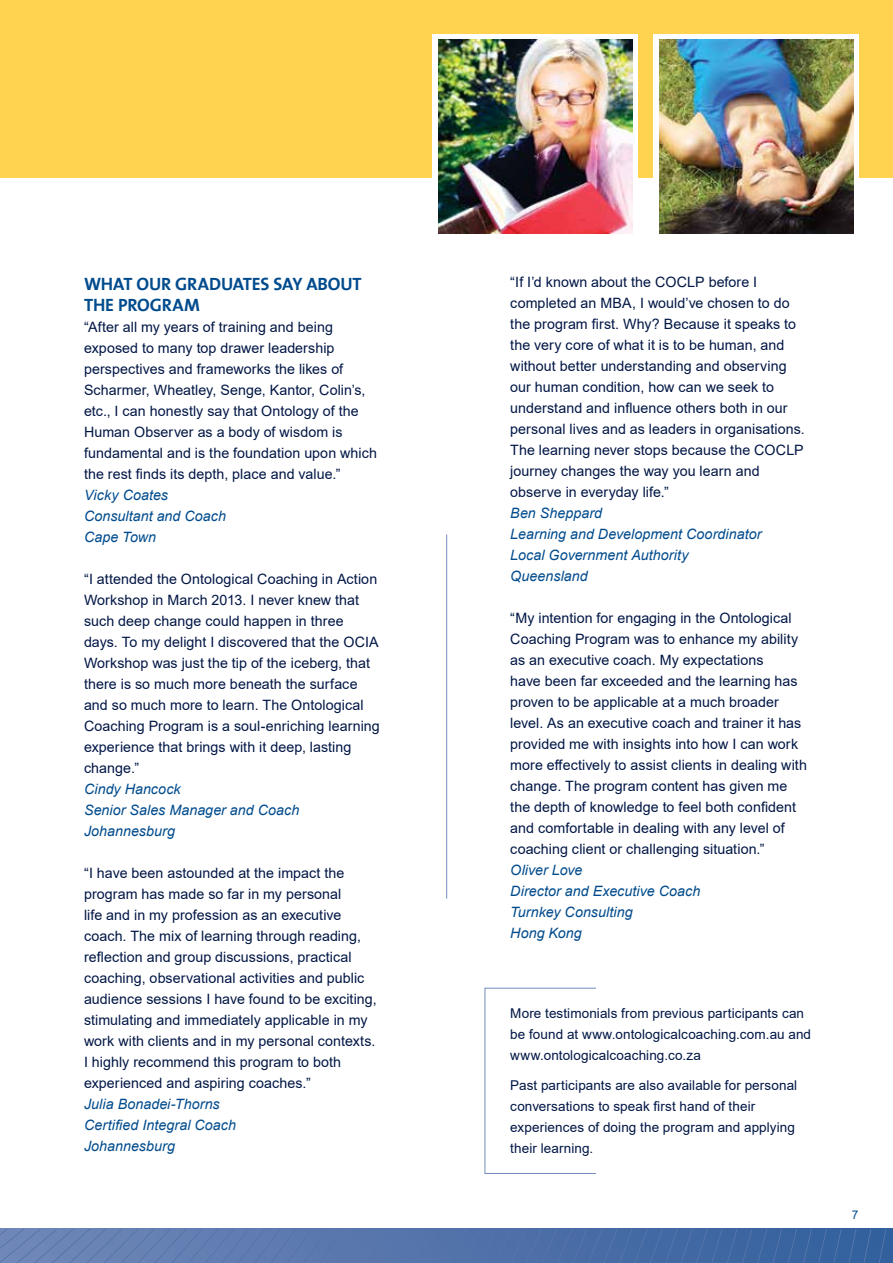
<style>
.page{position:relative;width:893px;height:1263px;background:#fff}
.page>*{position:absolute;margin:0;border:0;box-sizing:border-box;transform-origin:0 0}
.t1{font:18px/21px "The Sans 7 Bold Plain";letter-spacing:-.01em;color:#004b8d}
.t2{font:14.25px/21px "Arial";letter-spacing:.005em;color:#001645}
.t3{font:italic 14.25px/21px "Arial";letter-spacing:.005em;color:#004b8d}
.t4{font:13.5px/21px "Arial";letter-spacing:.005em;color:#001645}
.t5{font:12px "Arial";color:#004b8d}
</style>
<div class="page">
<svg style="left:0;top:1229px;width:893px;height:34px;background:#5173aa"></svg>
<div style="left:0;top:0;width:893px;height:178px;background:#ffd24f"></div>
<div style="left:432px;top:34px;width:205px;height:205px;background:#fff"></div>
<hr style="left:446px;top:534px;width:1px;height:365px;background:#758cbb">
<div style="left:654px;top:34px;width:205px;height:205px;background:#fff"></div>
<img style="left:438px;top:39px;width:194px;height:195px">
<img style="left:659px;top:39px;width:194px;height:194px">
<p class="t1" style="left:84px;top:272px;width:279px">WHAT OUR GRADUATES SAY ABOUT<br>THE PROGRAM</p>
<p class="t2" style="left:84px;top:316px;width:295px">“After all my years of training and being exposed to many top drawer leadership perspectives and frameworks the likes of Scharmer, Wheatley, Senge, Kantor, Colin’s, etc., I can honestly say that Ontology of the Human Observer as a body of wisdom is fundamental and is the foundation upon which the rest finds its depth, place and value.”</p>
<p class="t3" style="left:84px;top:484px;width:144px">Vicky Coates<br>Consultant and Coach<br>Cape Town</p>
<p class="t2" style="left:84px;top:568px;width:297px">“I attended the Ontological Coaching in Action Workshop in March 2013. I never knew that such deep change could happen in three days. To my delight I discovered that the OCIA Workshop was just the tip of the iceberg, that there is so much more beneath the surface and so much more to learn. The Ontological Coaching Program is a soul-enriching learning experience that brings with it deep, lasting change.”</p>
<p class="t3" style="left:84px;top:778px;width:217px">Cindy Hancock<br>Senior Sales Manager and Coach<br>Johannesburg</p>
<p class="t2" style="left:84px;top:862px;width:294px">“I have been astounded at the impact the program has made so far in my personal<br>life and in my profession as an executive coach. The mix of learning through reading, reflection and group discussions, practical coaching, observational activities and public audience sessions I have found to be exciting, stimulating and immediately applicable in my work with clients and in my personal contexts.<br>I highly recommend this program to both experienced and aspiring coaches.”</p>
<p class="t3" style="left:84px;top:1093px;width:154px">Julia Bonadei-Thorns<br>Certified Integral Coach<br>Johannesburg</p>
<p class="t2" style="left:510px;top:271px;width:296px">“If I’d known about the COCLP before I completed an MBA, I would’ve chosen to do the program first. Why? Because it speaks to the very core of what it is to be human, and without better understanding and observing our human condition, how can we seek to understand and influence others both in our personal lives and as leaders in organisations.<br>The learning never stops because the COCLP journey changes the way you learn and observe in everyday life.”</p>
<p class="t3" style="left:510px;top:503px;width:253px">Ben Sheppard<br>Learning and Development Coordinator<br>Local Government Authority<br>Queensland</p>
<p class="t2" style="left:510px;top:607px;width:298px">“My intention for engaging in the Ontological Coaching Program was to enhance my ability as an executive coach. My expectations<br>have been far exceeded and the learning has proven to be applicable at a much broader level. As an executive coach and trainer it has provided me with insights into how I can work more effectively to assist clients in dealing with change. The program content has given me the depth of knowledge to feel both confident and comfortable in dealing with any level of coaching client or challenging situation.”</p>
<p class="t3" style="left:510px;top:860px;width:192px">Oliver Love<br>Director and Executive Coach<br>Turnkey Consulting<br>Hong Kong</p>
<p class="t4" style="left:510px;top:1003px;width:302px">More testimonials from previous participants can be found at www.ontologicalcoaching.com.au and www.ontologicalcoaching.co.za</p>
<p class="t4" style="left:510px;top:1074px;width:288px">Past participants are also available for personal conversations to speak first hand of their experiences of doing the program and applying their learning.</p>
<p class="t5" style="left:852px;top:1206px;width:8px">7</p>
</div>
